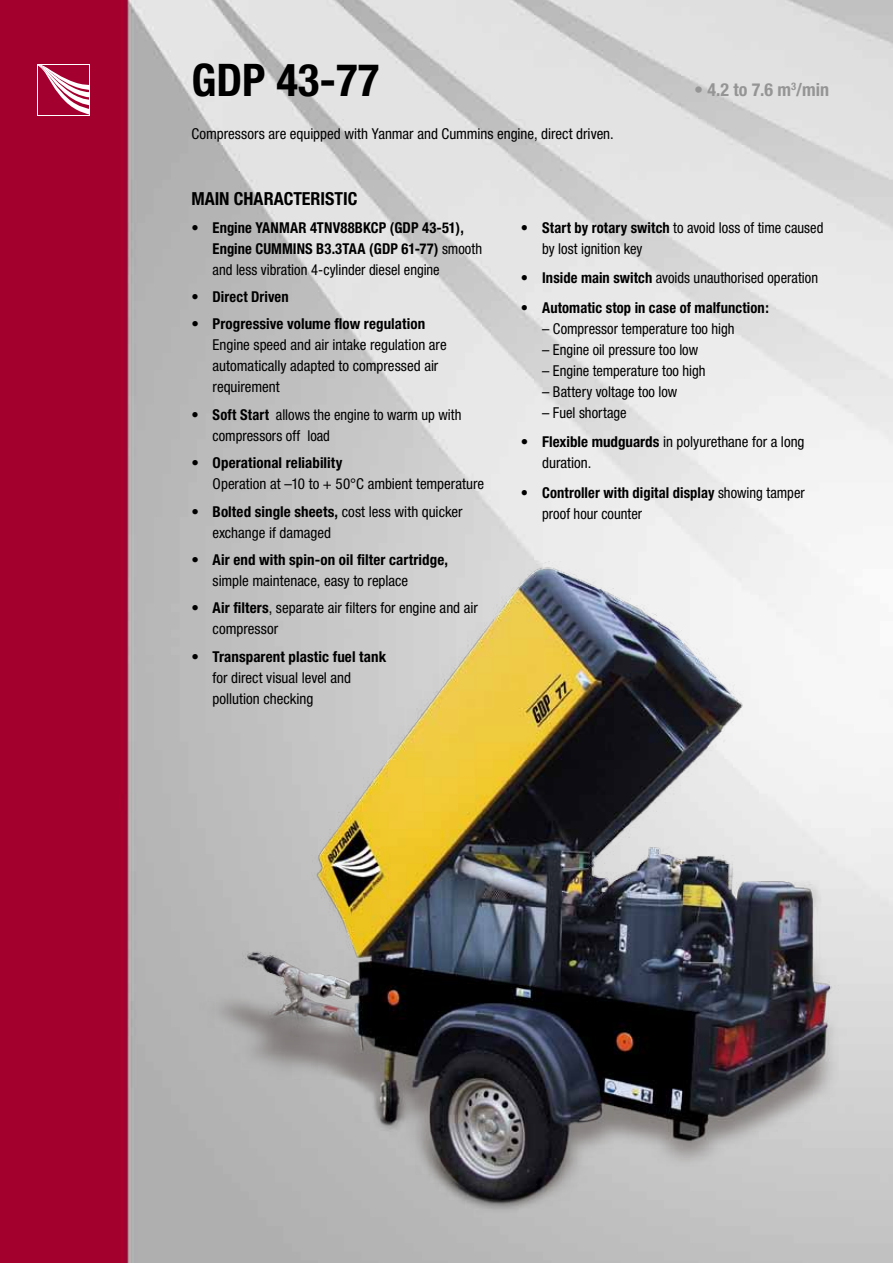
<style>
.page{position:relative;width:893px;height:1263px;background:#fff}
.page>*{position:absolute;margin:0;border:0;box-sizing:border-box;transform-origin:0 0}
.t1{font:700 condensed 45px "Helvetica Neue";color:#000}
.t2{font:700 condensed 18px "Helvetica Neue";color:#000}
.t3{font:700 condensed 18px "Helvetica Neue";color:#959595}
.t4{font:condensed 15px/21px "Helvetica Neue";color:#000}
.t5{font:700 condensed 15px/21px "Helvetica Neue";letter-spacing:.005em;color:#000}
.s1{font-weight:400}
.s2{font-weight:700}
</style>
<div class="page">
<img style="left:0;top:0;width:893px;height:1263px">
<svg style="left:38px;top:64px;width:52px;height:51px"></svg>
<svg style="left:39px;top:65px;width:50px;height:49px"></svg>
<img style="left:166px;top:536px;width:727px;height:727px">
<h1 class="t1" style="left:191px;top:53px;width:190px">GDP 43-77</h1>
<p class="t4" style="left:191px;top:123px;width:424px">Compressors are equipped with Yanmar and Cummins engine, direct driven.</p>
<p class="t3" style="left:694px;top:79px;width:137px">• 4.2 to 7.6 m<sup>3</sup>/min</p>
<p class="t2" style="left:191px;top:188px;width:168px">MAIN CHARACTERISTIC</p>
<p class="t5" style="left:213px;top:217px;width:271px;text-indent:-21px">• Engine YANMAR 4TNV88BKCP (GDP 43-51),<br>Engine CUMMINS B3.3TAA (GDP 61-77) <span class="s1">smooth and less vibration 4-cylinder diesel engine</span></p>
<p class="t5" style="left:191px;top:286px;width:99px">• Direct Driven</p>
<p class="t5" style="left:191px;top:313px;width:235px">• Progressive volume flow regulation</p>
<p class="t4" style="left:213px;top:335px;width:236px">Engine speed and air intake regulation are automatically adapted to compressed air requirement</p>
<p class="t4" style="left:213px;top:404px;width:250px;text-indent:-21px"><span class="s2">• Soft Start</span> allows the engine to warm up with compressors off load</p>
<p class="t5" style="left:191px;top:452px;width:153px">• Operational reliability</p>
<p class="t4" style="left:213px;top:473px;width:273px">Operation at –10 to + 50°C ambient temperature</p>
<p class="t4" style="left:213px;top:501px;width:252px;text-indent:-21px">• <span class="s2">Bolted single sheets,</span> cost less with quicker exchange if damaged</p>
<p class="t5" style="left:191px;top:549px;width:258px">• Air end with spin-on oil filter cartridge,</p>
<p class="t4" style="left:213px;top:570px;width:197px">simple maintenace, easy to replace</p>
<p class="t4" style="left:213px;top:597px;width:267px;text-indent:-21px">• <span class="s2">Air filters</span>, separate air filters for engine and air compressor</p>
<p class="t4" style="left:213px;top:646px;width:175px;text-indent:-21px">• <span class="s2">Transparent plastic fuel tank </span>for direct visual level and pollution checking</p>
<p class="t4" style="left:542px;top:217px;width:283px;text-indent:-21px"><span class="s2">• Start by rotary switch</span> to avoid loss of time caused by lost ignition key</p>
<p class="t4" style="left:521px;top:267px;width:299px"><span class="s2">• Inside main switch</span> avoids unauthorised operation</p>
<p class="t5" style="left:521px;top:297px;width:250px">• Automatic stop in case of malfunction:</p>
<p class="t4" style="left:542px;top:318px;width:194px">– Compressor temperature too high</p>
<p class="t4" style="left:542px;top:339px;width:157px">– Engine oil pressure too low</p>
<p class="t4" style="left:542px;top:360px;width:165px">– Engine temperature too high</p>
<p class="t4" style="left:542px;top:381px;width:137px">– Battery voltage too low</p>
<p class="t4" style="left:542px;top:402px;width:86px">– Fuel shortage</p>
<p class="t4" style="left:542px;top:431px;width:264px;text-indent:-21px">• <span class="s2">Flexible mudguards</span> in polyurethane for a long duration.</p>
<p class="t5" style="left:542px;top:482px;width:264px;text-indent:-21px">• Controller with digital display <span class="s1">showing tamper proof hour counter</span></p>
</div>
